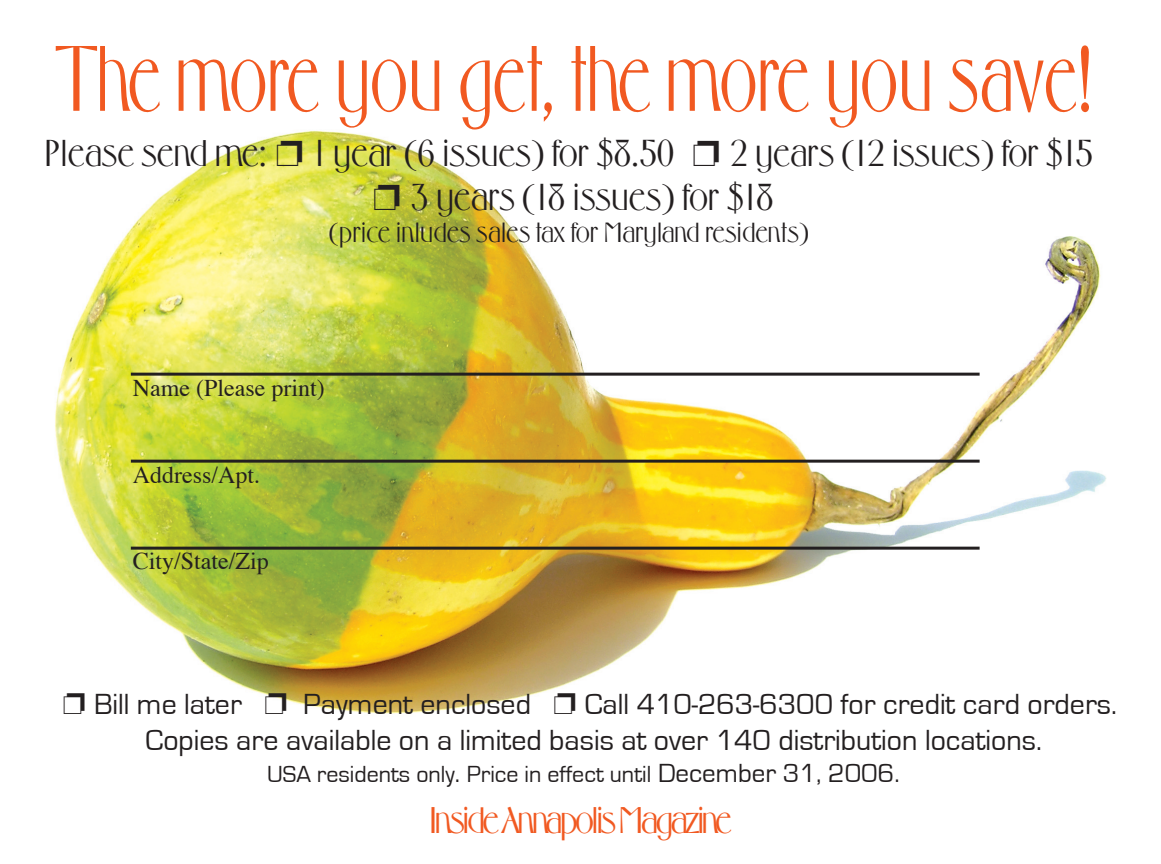
<style>
.page{position:relative;width:1161px;height:864px;background:#fff}
.page>*{position:absolute;margin:0;border:0;box-sizing:border-box;transform-origin:0 0}
.t1{font:90px "Middleton";color:#f15921;scale:.8 1}
.t2{font:36.3px/43.5px "Middleton";color:#231f20;text-align:center}
.t3{font:36px "Middleton";letter-spacing:-.07em;color:#f15921}
.t4{font:30px/36px "Eurostile";color:#231f20;text-align:center}
.t5{font:27px "Middleton";color:#231f20}
.t6{font:24px "Eurostile";color:#231f20}
.t7{font:24px "Times";color:#231f20}
.s1{font-size:27px}
</style>
<div class="page">
<img style="left:55px;top:131px;width:1051px;height:583px">
<hr style="left:131px;top:373px;width:849px;height:3px;background:#231f20">
<hr style="left:131px;top:460px;width:849px;height:3px;background:#231f20">
<hr style="left:131px;top:547px;width:849px;height:3px;background:#231f20">
<h1 class="t1" style="left:56px;top:25px;width:1298px">The more you get, the more you save!</h1>
<p class="t2" style="left:45px;top:131px;width:1050px">Please send me: ❐ 1 year (6 issues) for $8.50 ❐ 2 years (12 issues) for $15 ❐ 3 years (18 issues) for $18</p>
<p class="t5" style="left:329px;top:216px;width:481px">(price inludes sales tax for Maryland residents)</p>
<p class="t7" style="left:133px;top:366px;width:193px">Name (Please print)</p>
<p class="t7" style="left:133px;top:452px;width:129px">Address/Apt.</p>
<p class="t7" style="left:133px;top:539px;width:138px">City/State/Zip</p>
<p class="t4" style="left:63px;top:686px;width:1056px">❐ Bill me later ❐ Payment enclosed ❐ Call 410-263-6300 for credit card orders.<br>Copies are available on a limited basis at over 140 distribution locations.</p>
<p class="t6" style="left:267px;top:761px;width:634px">USA residents only<span class="s1">.</span> Price in effect until <span class="s1">December 31, 2006.</span></p>
<p class="t3" style="left:429px;top:799px;width:304px">Inside Annapolis Magazine</p>
</div>
